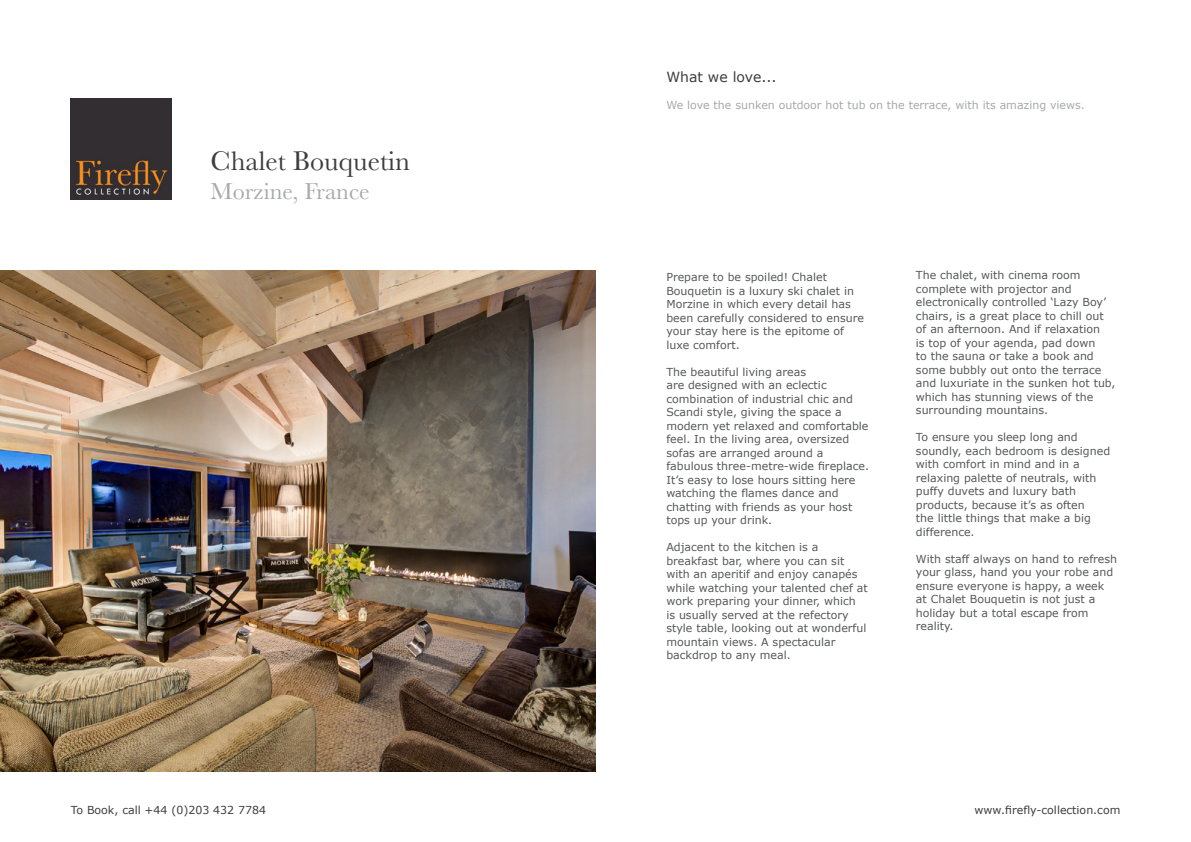
<style>
.page{position:relative;width:1191px;height:842px;background:#fff}
.page>*{position:absolute;margin:0;border:0;box-sizing:border-box;transform-origin:0 0}
.t1{font:28px "Baskerville";color:#3e3e3f}
.t2{font:24px "Baskerville";color:#a8a9ad}
.t3{font:14px "Verdana";color:#3e3e3f}
.t4{font:11px/13.5px "Verdana";color:#57585a}
.t5{font:11px "Verdana";color:#a8a9ad}
.t6{font:11px "Verdana";color:#3e3e3f}
</style>
<div class="page">
<img style="left:71px;top:99px;width:101px;height:101px">
<img style="left:0;top:271px;width:595px;height:500px">
<p class="t1" style="left:210px;top:143px;width:201px">Chalet Bouquetin</p>
<p class="t2" style="left:210px;top:176px;width:161px">Morzine, France</p>
<p class="t6" style="left:71px;top:802px;width:197px">To Book, call +44 (0)203 432 7784</p>
<p class="t3" style="left:666px;top:68px;width:112px">What we love...</p>
<p class="t5" style="left:666px;top:98px;width:420px">We love the sunken outdoor hot tub on the terrace, with its amazing views.</p>
<p class="t4" style="left:666px;top:270px;width:199px">Prepare to be spoiled! Chalet<br>Bouquetin is a luxury ski chalet in<br>Morzine in which every detail has been carefully considered to ensure your stay here is the epitome of luxe comfort.</p>
<p class="t4" style="left:666px;top:365px;width:204px">The beautiful living areas<br>are designed with an eclectic combination of industrial chic and<br>Scandi style, giving the space a modern yet relaxed and comfortable feel. In the living area, oversized sofas are arranged around a fabulous three-metre-wide fireplace.<br>It’s easy to lose hours sitting here watching the flames dance and chatting with friends as your host tops up your drink.</p>
<p class="t4" style="left:666px;top:540px;width:203px">Adjacent to the kitchen is a breakfast bar, where you can sit with an aperitif and enjoy canapés while watching your talented chef at work preparing your dinner, which<br>is usually served at the refectory style table, looking out at wonderful mountain views. A spectacular backdrop to any meal.</p>
<p class="t4" style="left:916px;top:269px;width:201px">The chalet, with cinema room complete with projector and electronically controlled ‘Lazy Boy’ chairs, is a great place to chill out of an afternoon. And if relaxation<br>is top of your agenda, pad down<br>to the sauna or take a book and some bubbly out onto the terrace and luxuriate in the sunken hot tub, which has stunning views of the surrounding mountains.</p>
<p class="t4" style="left:916px;top:431px;width:196px">To ensure you sleep long and soundly, each bedroom is designed with comfort in mind and in a relaxing palette of neutrals, with puffy duvets and luxury bath products, because it’s as often<br>the little things that make a big difference.</p>
<p class="t4" style="left:916px;top:552px;width:203px">With staff always on hand to refresh your glass, hand you your robe and ensure everyone is happy, a week at Chalet Bouquetin is not just a holiday but a total escape from reality.</p>
<p class="t6" style="left:974px;top:802px;width:147px">www.firefly-collection.com</p>
</div>
